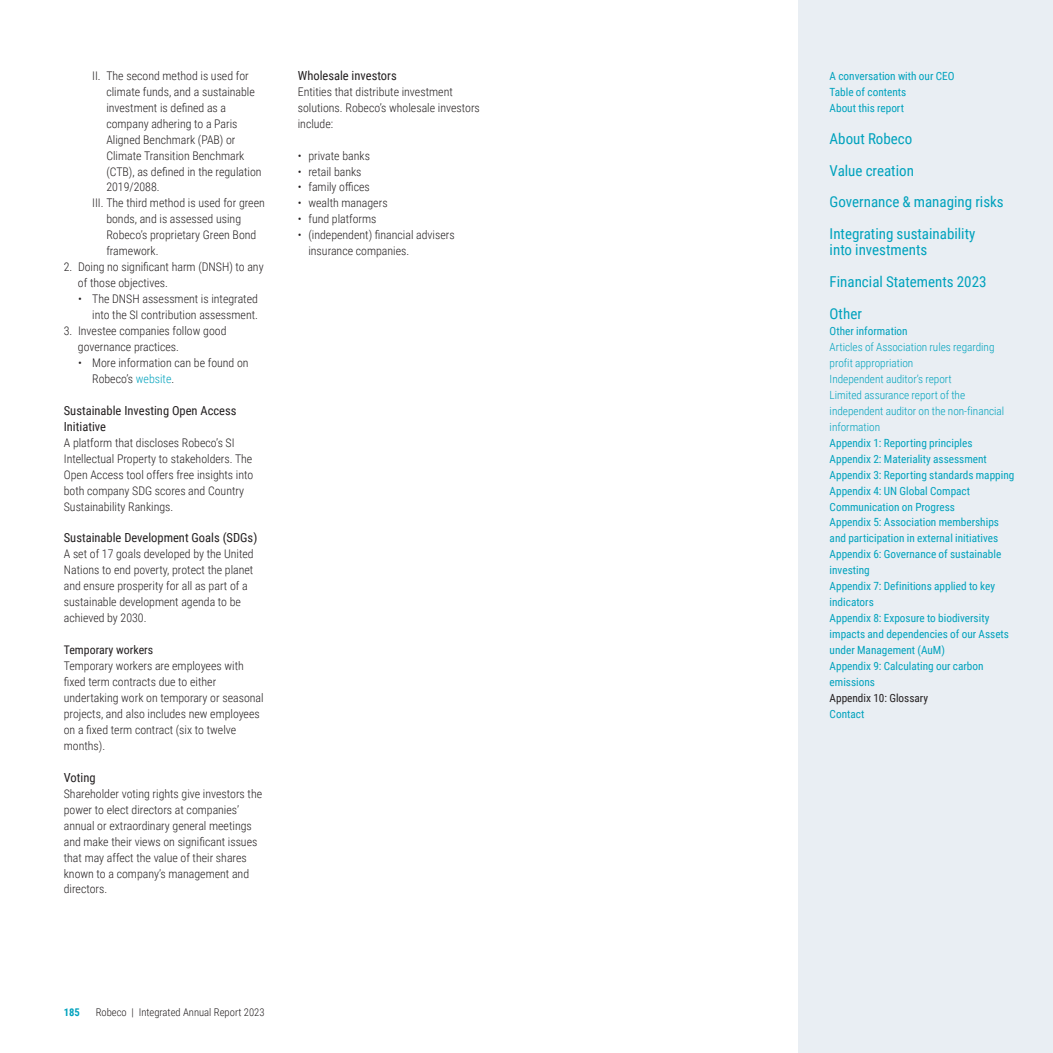
<style>
.page{position:relative;width:1053px;height:1053px;background:#fff}
.page>*{position:absolute;margin:0;border:0;box-sizing:border-box;transform-origin:0 0}
.Table_text_light{font:15px "Roboto Condensed";color:#00a2bd}
.Subparagraafkop{font:12.5px/16px "Roboto Condensed";color:#231f20}
.Leestekst{font:300 11.88px/16px "Roboto Condensed";color:#231f20}
.Leestekst-2{font:11.88px "Roboto Condensed";color:#231f20}
.Table_text_light-2{font:11.25px/16px "Roboto Condensed";color:#00a2bd}
.Table_text_light-3{font:300 11.25px/16px "Roboto Condensed";color:#00a2bd}
.Table_text_light-4{font:11.25px "Roboto Condensed";color:#231f20}
.t1{font:300 10.62px "Roboto Condensed";color:#231f20}
.t2{font:700 10.62px "Roboto Condensed";color:#00a2bd}
.s1{color:#00a2bd}
</style>
<div class="page">
<div style="left:797px;top:0;width:255px;height:1052px;background:#e9eef3"></div>
<p class="Leestekst" style="left:106px;top:67px;width:157px;text-indent:-14px">II. The second method is used for climate funds, and a sustainable investment is defined as a company adhering to a Paris<br>Aligned Benchmark (PAB) or<br>Climate Transition Benchmark (CTB), as defined in the regulation<br>2019/2088.</p>
<p class="Leestekst" style="left:106px;top:195px;width:160px;text-indent:-14px">III. The third method is used for green bonds, and is assessed using<br>Robeco’s proprietary Green Bond framework.</p>
<p class="Leestekst" style="left:78px;top:258px;width:187px;text-indent:-14px">2. Doing no significant harm (DNSH) to any of those objectives.</p>
<p class="Leestekst" style="left:78px;top:290px;width:181px;text-align:right">• The DNSH assessment is integrated into the SI contribution assessment.</p>
<p class="Leestekst" style="left:78px;top:322px;width:150px;text-indent:-14px">3. Investee companies follow good governance practices.</p>
<p class="Leestekst" style="left:92px;top:354px;width:158px;text-indent:-14px">• More information can be found on<br>Robeco’s <span class="s1">website</span>.</p>
<p class="Subparagraafkop" style="left:64px;top:402px;width:174px">Sustainable Investing Open Access<br>Initiative</p>
<p class="Leestekst" style="left:64px;top:434px;width:191px">A platform that discloses Robeco’s SI Intellectual Property to stakeholders. The Open Access tool offers free insights into both company SDG scores and Country Sustainability Rankings.</p>
<p class="Subparagraafkop" style="left:64px;top:529px;width:195px">Sustainable Development Goals (SDGs)</p>
<p class="Leestekst" style="left:64px;top:545px;width:191px">A set of 17 goals developed by the United Nations to end poverty, protect the planet and ensure prosperity for all as part of a sustainable development agenda to be achieved by 2030.</p>
<p class="Leestekst-2" style="left:64px;top:641px;width:91px">Temporary workers</p>
<p class="Leestekst" style="left:64px;top:657px;width:201px">Temporary workers are employees with fixed term contracts due to either undertaking work on temporary or seasonal projects, and also includes new employees on a fixed term contract (six to twelve months).</p>
<p class="Subparagraafkop" style="left:64px;top:768px;width:33px">Voting</p>
<p class="Leestekst" style="left:64px;top:785px;width:200px">Shareholder voting rights give investors the power to elect directors at companies’ annual or extraordinary general meetings and make their views on significant issues that may affect the value of their shares known to a company’s management and directors.</p>
<p class="Subparagraafkop" style="left:298px;top:67px;width:100px">Wholesale investors</p>
<p class="Leestekst" style="left:298px;top:83px;width:183px">Entities that distribute investment solutions. Robeco’s wholesale investors include:</p>
<p class="Leestekst" style="left:298px;top:147px;width:74px">• private banks</p>
<p class="Leestekst" style="left:298px;top:163px;width:65px">• retail banks</p>
<p class="Leestekst" style="left:298px;top:179px;width:73px">• family offices</p>
<p class="Leestekst" style="left:298px;top:195px;width:91px">• wealth managers</p>
<p class="Leestekst" style="left:298px;top:211px;width:80px">• fund platforms</p>
<p class="Leestekst" style="left:308px;top:227px;width:148px;text-indent:-11px">• (independent) financial advisers insurance companies.</p>
<p class="t2" style="left:64px;top:1004px;width:18px">185</p>
<p class="t1" style="left:96px;top:1004px;width:170px">Robeco | Integrated Annual Report 2023</p>
<p class="Table_text_light-2" style="left:829px;top:67px;width:126px">A conversation with our CEO</p>
<p class="Table_text_light-2" style="left:829px;top:83px;width:78px">Table of contents</p>
<p class="Table_text_light-2" style="left:829px;top:99px;width:76px">About this report</p>
<p class="Table_text_light" style="left:829px;top:128px;width:84px">About Robeco</p>
<p class="Table_text_light" style="left:829px;top:160px;width:86px">Value creation</p>
<p class="Table_text_light" style="left:829px;top:191px;width:176px">Governance &amp; managing risks</p>
<p class="Table_text_light" style="left:829px;top:223px;width:147px">Integrating sustainability</p>
<p class="Table_text_light" style="left:829px;top:239px;width:99px">into investments</p>
<p class="Table_text_light" style="left:829px;top:271px;width:158px">Financial Statements 2023</p>
<p class="Table_text_light" style="left:829px;top:303px;width:34px">Other</p>
<p class="Table_text_light-2" style="left:829px;top:322px;width:79px">Other information</p>
<p class="Table_text_light-3" style="left:829px;top:338px;width:166px">Articles of Association rules regarding</p>
<p class="Table_text_light-3" style="left:829px;top:354px;width:85px">profit appropriation</p>
<p class="Table_text_light-3" style="left:829px;top:370px;width:124px">Independent auditor’s report</p>
<p class="Table_text_light-3" style="left:829px;top:386px;width:176px">Limited assurance report of the independent auditor on the non-financial information</p>
<p class="Table_text_light-2" style="left:829px;top:434px;width:144px">Appendix 1: Reporting principles</p>
<p class="Table_text_light-2" style="left:829px;top:450px;width:159px">Appendix 2: Materiality assessment</p>
<p class="Table_text_light-2" style="left:829px;top:466px;width:186px">Appendix 3: Reporting standards mapping</p>
<p class="Table_text_light-2" style="left:829px;top:482px;width:142px">Appendix 4: UN Global Compact<br>Communication on Progress</p>
<p class="Table_text_light-2" style="left:829px;top:514px;width:171px">Appendix 5: Association memberships</p>
<p class="Table_text_light-2" style="left:829px;top:530px;width:170px">and participation in external initiatives</p>
<p class="Table_text_light-2" style="left:829px;top:546px;width:173px">Appendix 6: Governance of sustainable investing</p>
<p class="Table_text_light-2" style="left:829px;top:577px;width:167px">Appendix 7: Definitions applied to key indicators</p>
<p class="Table_text_light-2" style="left:829px;top:609px;width:181px">Appendix 8: Exposure to biodiversity impacts and dependencies of our Assets under Management (AuM)</p>
<p class="Table_text_light-2" style="left:829px;top:657px;width:155px">Appendix 9: Calculating our carbon emissions</p>
<p class="Table_text_light-4" style="left:829px;top:690px;width:100px">Appendix 10: Glossary</p>
<p class="Table_text_light-2" style="left:829px;top:705px;width:36px">Contact</p>
</div>
